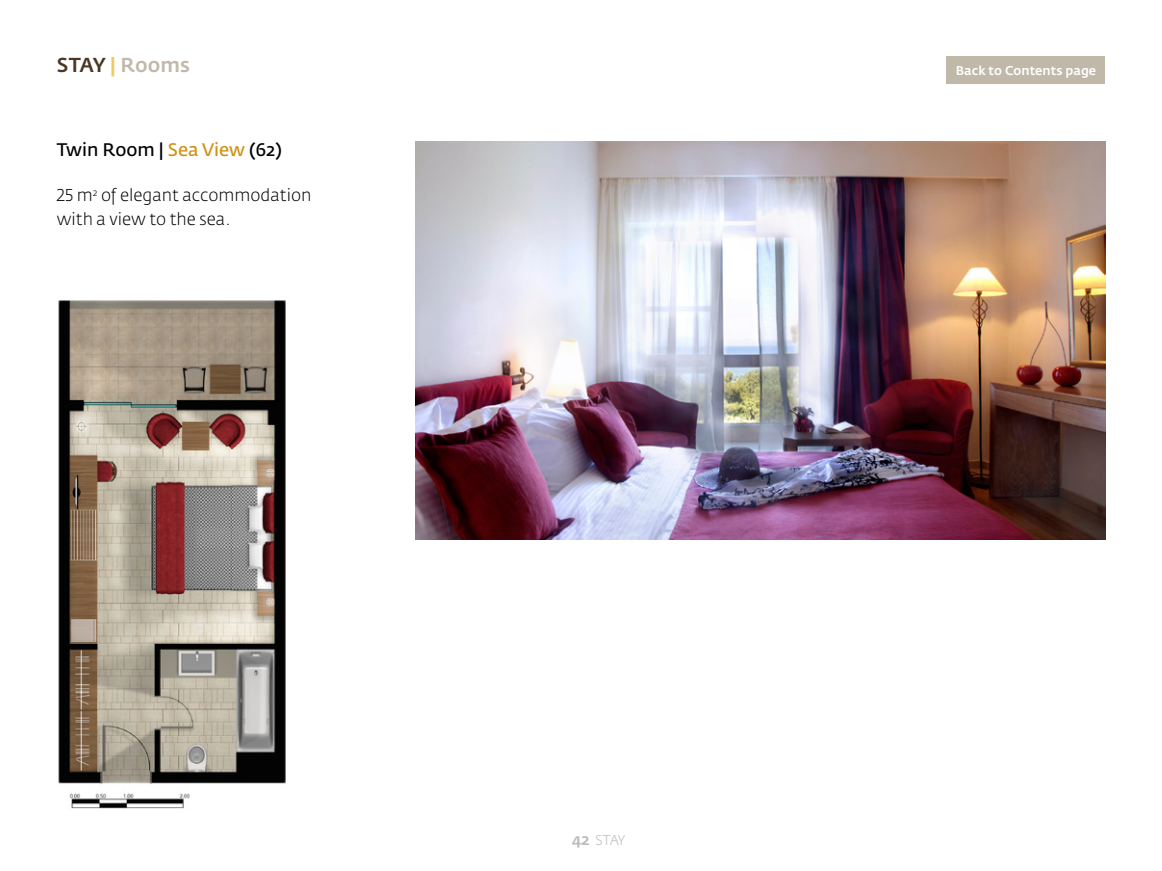
<style>
.page{position:relative;width:1162px;height:871px;background:#fff}
.page>*{position:absolute;margin:0;border:0;box-sizing:border-box;transform-origin:0 0}
.t1{font:500 20px "Fedra Sans Pro";color:#c0b9aa}
.t2{font:18px "Fedra Sans Pro";color:#000}
.t3{font:300 17px/24px "Fedra Sans Pro";color:#000}
.t4{font:500 16px "Fedra Sans Pro";color:#bcbcbd}
.t5{font:300 14px "Fedra Sans Pro";color:#bcbcbd}
.t6{font:500 12.6px "Fedra Sans Pro";color:#fff}
.s1{color:#4a3724}
.s2{color:#efca62}
.s3{color:#d09111}
</style>
<div class="page">
<img style="left:415px;top:142px;width:689px;height:397px">
<img style="left:58px;top:300px;width:228px;height:509px">
<div style="left:946px;top:57px;width:158px;height:27px;background:#c0b9aa"></div>
<p class="t1" style="left:57px;top:53px;width:134px"><span class="s1">STAY</span> <span class="s2">|</span> Rooms</p>
<p class="t2" style="left:57px;top:138px;width:227px">Twin Room | <span class="s3">Sea View</span> (62)</p>
<p class="t3" style="left:57px;top:183px;width:256px">25 m<sup>2</sup> of elegant accommodation with a view to the sea.</p>
<p class="t5" style="left:595px;top:831px;width:32px">STAY</p>
<p class="t4" style="left:572px;top:829px;width:19px">42</p>
<p class="t6" style="left:955px;top:63px;width:142px">Back to Contents page</p>
</div>
